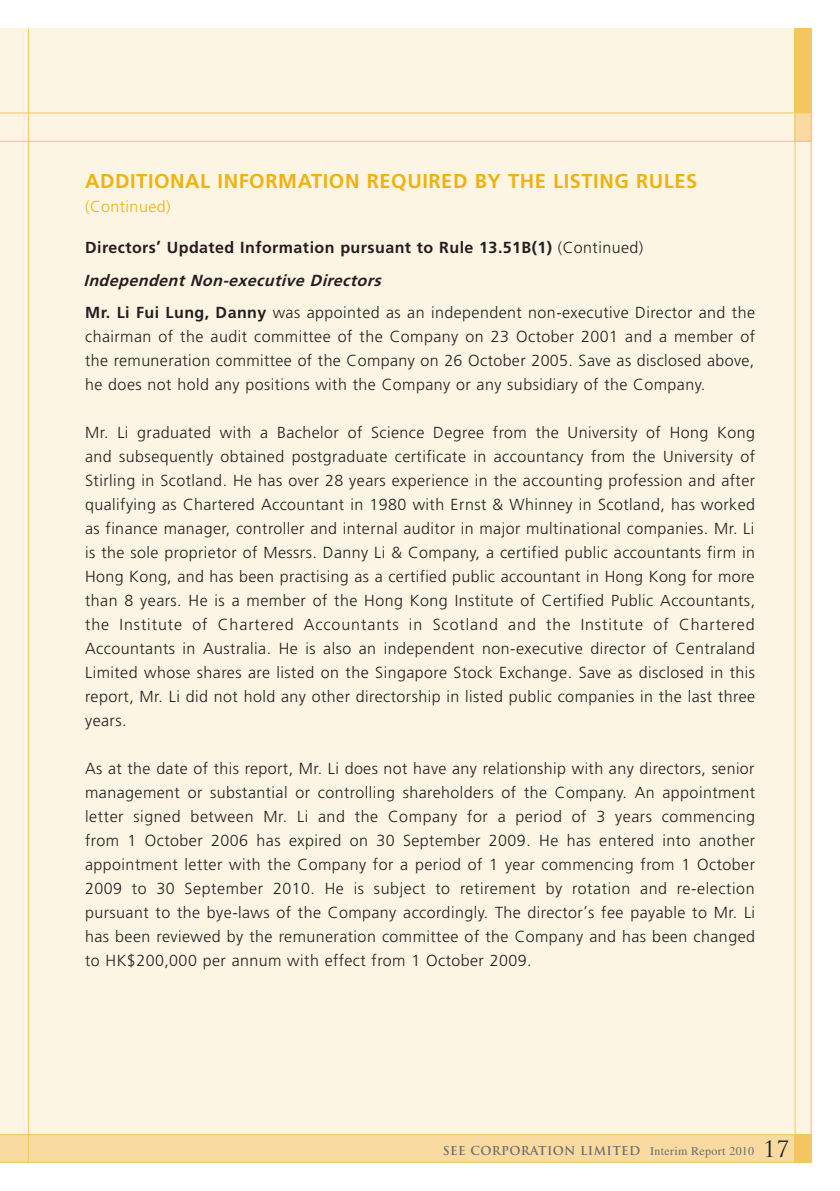
<style>
.page{position:relative;width:840px;height:1191px;background:#fff}
.page>*{position:absolute;margin:0;border:0;box-sizing:border-box;transform-origin:0 0}
.Heading_1{font:700 20px "Frutiger LT Std";letter-spacing:.03em;color:#efb211}
.Body_Text{font:300 16px/24px "Frutiger LT Std";letter-spacing:.03em;color:#231f20;text-align:justify}
.Heading_2{font:700 16px "Frutiger LT Std";letter-spacing:.03em;color:#231f20}
.Heading_3{font:italic 700 16px "Frutiger LT Std";color:#231f20}
.Heading_1-2{font:300 16px "Frutiger LT Std";letter-spacing:.03em;color:#efb211}
.t1{font:700 12px "Trajan Pro";letter-spacing:.03em;color:#6c6d70}
.s1{font-weight:300}
.s2{font-weight:700}
.s3{font-family:"Times LT Std";font-weight:400}
.s4{font-weight:400;font-size:22px;color:#231f20}
</style>
<div class="page">
<div style="left:0;top:28px;width:811px;height:1134px;background:#fcf5e4"></div>
<div style="left:0;top:1134px;width:794px;height:28px;background:#f9dba1"></div>
<hr style="left:0;top:1161px;width:810px;height:1px;background:#f4c661">
<div style="left:794px;top:28px;width:17px;height:85px;background:#f4c661"></div>
<div style="left:794px;top:1134px;width:17px;height:28px;background:#f4c661"></div>
<div style="left:794px;top:113px;width:17px;height:29px;background:#f9dba1"></div>
<hr style="left:0;top:112px;width:810px;height:1px;background:#f4c661">
<hr style="left:0;top:1134px;width:810px;height:1px;background:#f4c661">
<hr style="left:0;top:141px;width:810px;height:1px;background:#f4c661">
<hr style="left:794px;top:28px;width:1px;height:1134px;background:#f4c661">
<hr style="left:28px;top:28px;width:1px;height:1134px;background:#f4c661">
<hr style="left:810px;top:28px;width:1px;height:1134px;background:#f4c661">
<p class="Heading_1" style="left:85px;top:169px;width:613px">ADDITIONAL INFORMATION REQUIRED BY THE LISTING RULES</p>
<p class="Heading_1-2" style="left:85px;top:197px;width:87px">(Continued)</p>
<p class="Heading_2" style="left:85px;top:238px;width:559px">Directors’ Updated Information pursuant to Rule 13.51B(1) <span class="s1">(Continued)</span></p>
<p class="Heading_3" style="left:83px;top:270px;width:303px">Independent Non-executive Directors</p>
<p class="Body_Text" style="left:85px;top:301px;width:671px"><span class="s2">Mr. Li Fui Lung, Danny</span> was appointed as an independent non-executive Director and the chairman of the audit committee of the Company on 23 October 2001 and a member of the remuneration committee of the Company on 26 October 2005. Save as disclosed above, he does not hold any positions with the Company or any subsidiary of the Company.</p>
<p class="Body_Text" style="left:85px;top:421px;width:671px">Mr. Li graduated with a Bachelor of Science Degree from the University of Hong Kong and subsequently obtained postgraduate certificate in accountancy from the University of Stirling in Scotland. He has over 28 years experience in the accounting profession and after qualifying as Chartered Accountant in 1980 with Ernst &amp; Whinney in Scotland, has worked as finance manager, controller and internal auditor in major multinational companies. Mr. Li is the sole proprietor of Messrs. Danny Li &amp; Company, a certified public accountants firm in Hong Kong, and has been practising as a certified public accountant in Hong Kong for more than 8 years. He is a member of the Hong Kong Institute of Certified Public Accountants, the Institute of Chartered Accountants in Scotland and the Institute of Chartered Accountants in Australia. He is also an independent non-executive director of Centraland Limited whose shares are listed on the Singapore Stock Exchange. Save as disclosed in this report, Mr. Li did not hold any other directorship in listed public companies in the last three years.</p>
<p class="Body_Text" style="left:85px;top:757px;width:671px">As at the date of this report, Mr. Li does not have any relationship with any directors, senior management or substantial or controlling shareholders of the Company. An appointment letter signed between Mr. Li and the Company for a period of 3 years commencing from 1 October 2006 has expired on 30 September 2009. He has entered into another appointment letter with the Company for a period of 1 year commencing from 1 October 2009 to 30 September 2010. He is subject to retirement by rotation and re-election pursuant to the bye-laws of the Company accordingly. The director’s fee payable to Mr. Li has been reviewed by the remuneration committee of the Company and has been changed to HK$200,000 per annum with effect from 1 October 2009.</p>
<p class="t1" style="left:442px;top:1142px;width:347px">SEE CORPORATION LIMITED <span class="s3">Interim Report 2010</span> <span class="s4">17</span></p>
</div>
